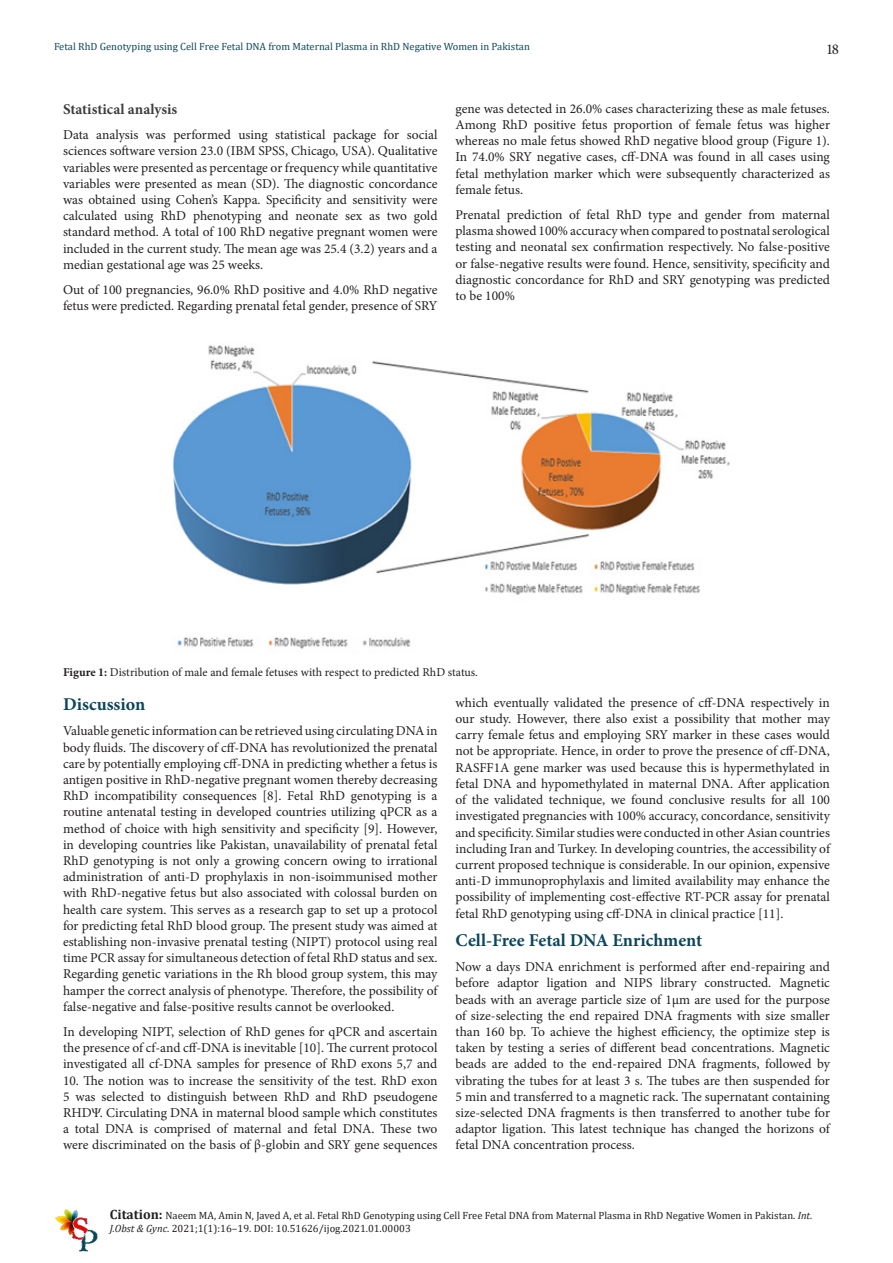
<style>
.page{position:relative;width:893px;height:1263px;background:#fff}
.page>*{position:absolute;margin:0;border:0;box-sizing:border-box;transform-origin:0 0}
.t1{font:700 18px "Minion Pro";color:#0c465a}
.List_Paragraph{font:700 15px "Minion Pro";color:#3e3e3f}
.t2{font:15px "Minion Pro";color:#231f20}
.t3{font:13.5px/16.2px "Minion Pro";color:#231f20;text-align:justify}
.t4{font:12px "Minion Pro";color:#231f20}
.t5{font:10.5px/12.6px "Cambria";color:#231f20}
.t6{font:10.5px "Cambria";color:#11475a}
.s1{font-weight:700}
.s2{font-weight:700;font-size:13.5px}
.s3{font-style:italic}
</style>
<div class="page">
<img style="left:55px;top:1209px;width:43px;height:43px">
<img style="left:173px;top:345px;width:557px;height:304px">
<p class="t6" style="left:54px;top:40px;width:477px">Fetal RhD Genotyping using Cell Free Fetal DNA from Maternal Plasma in RhD Negative Women in Pakistan</p>
<p class="t2" style="left:826px;top:39px;width:14px">18</p>
<p class="List_Paragraph" style="left:63px;top:99px;width:116px">Statistical analysis</p>
<p class="t3" style="left:63px;top:127px;width:376px">Data analysis was performed using statistical package for social sciences software version 23.0 (IBM SPSS, Chicago, USA). Qualitative variables were presented as percentage or frequency while quantitative variables were presented as mean (SD). The diagnostic concordance was obtained using Cohen’s Kappa. Specificity and sensitivity were calculated using RhD phenotyping and neonate sex as two gold standard method. A total of 100 RhD negative pregnant women were included in the current study. The mean age was 25.4 (3.2) years and a median gestational age was 25 weeks.</p>
<p class="t3" style="left:63px;top:282px;width:376px">Out of 100 pregnancies, 96.0% RhD positive and 4.0% RhD negative fetus were predicted. Regarding prenatal fetal gender, presence of SRY</p>
<p class="t3" style="left:455px;top:100px;width:376px">gene was detected in 26.0% cases characterizing these as male fetuses.<br>Among RhD positive fetus proportion of female fetus was higher whereas no male fetus showed RhD negative blood group (Figure 1).<br>In 74.0% SRY negative cases, cff-DNA was found in all cases using fetal methylation marker which were subsequently characterized as female fetus.</p>
<p class="t3" style="left:455px;top:207px;width:376px">Prenatal prediction of fetal RhD type and gender from maternal plasma showed 100% accuracy when compared to postnatal serological testing and neonatal sex confirmation respectively. No false-positive or false-negative results were found. Hence, sensitivity, specificity and diagnostic concordance for RhD and SRY genotyping was predicted to be 100%</p>
<p class="t4" style="left:63px;top:664px;width:416px"><span class="s1">Figure 1:</span> Distribution of male and female fetuses with respect to predicted RhD status.</p>
<p class="t1" style="left:63px;top:692px;width:84px">Discussion</p>
<p class="t3" style="left:63px;top:723px;width:376px">Valuable genetic information can be retrieved using circulating DNA in body fluids. The discovery of cff-DNA has revolutionized the prenatal care by potentially employing cff-DNA in predicting whether a fetus is antigen positive in RhD-negative pregnant women thereby decreasing RhD incompatibility consequences [8]. Fetal RhD genotyping is a routine antenatal testing in developed countries utilizing qPCR as a method of choice with high sensitivity and specificity [9]. However, in developing countries like Pakistan, unavailability of prenatal fetal RhD genotyping is not only a growing concern owing to irrational administration of anti-D prophylaxis in non-isoimmunised mother with RhD-negative fetus but also associated with colossal burden on health care system. This serves as a research gap to set up a protocol for predicting fetal RhD blood group. The present study was aimed at establishing non-invasive prenatal testing (NIPT) protocol using real time PCR assay for simultaneous detection of fetal RhD status and sex.<br>Regarding genetic variations in the Rh blood group system, this may hamper the correct analysis of phenotype. Therefore, the possibility of false-negative and false-positive results cannot be overlooked.</p>
<p class="t3" style="left:63px;top:1024px;width:376px">In developing NIPT, selection of RhD genes for qPCR and ascertain the presence of cf-and cff-DNA is inevitable [10]. The current protocol investigated all cf-DNA samples for presence of RhD exons 5,7 and</p>
<p class="t3" style="left:63px;top:1072px;width:376px">10. The notion was to increase the sensitivity of the test. RhD exon 5 was selected to distinguish between RhD and RhD pseudogene RHDΨ. Circulating DNA in maternal blood sample which constitutes a total DNA is comprised of maternal and fetal DNA. These two were discriminated on the basis of β-globin and SRY gene sequences</p>
<p class="t3" style="left:455px;top:694px;width:376px">which eventually validated the presence of cff-DNA respectively in our study. However, there also exist a possibility that mother may carry female fetus and employing SRY marker in these cases would not be appropriate. Hence, in order to prove the presence of cff-DNA, RASFF1A gene marker was used because this is hypermethylated in fetal DNA and hypomethylated in maternal DNA. After application of the validated technique, we found conclusive results for all 100 investigated pregnancies with 100% accuracy, concordance, sensitivity and specificity. Similar studies were conducted in other Asian countries including Iran and Turkey. In developing countries, the accessibility of current proposed technique is considerable. In our opinion, expensive anti-D immunoprophylaxis and limited availability may enhance the possibility of implementing cost-effective RT-PCR assay for prenatal fetal RhD genotyping using cff-DNA in clinical practice [11].</p>
<p class="t1" style="left:455px;top:927px;width:248px">Cell‑Free Fetal DNA Enrichment</p>
<p class="t3" style="left:455px;top:959px;width:376px">Now a days DNA enrichment is performed after end-repairing and before adaptor ligation and NIPS library constructed. Magnetic beads with an average particle size of 1μm are used for the purpose of size-selecting the end repaired DNA fragments with size smaller than 160 bp. To achieve the highest efficiency, the optimize step is taken by testing a series of different bead concentrations. Magnetic beads are added to the end-repaired DNA fragments, followed by vibrating the tubes for at least 3 s. The tubes are then suspended for 5 min and transferred to a magnetic rack. The supernatant containing size-selected DNA fragments is then transferred to another tube for adaptor ligation. This latest technique has changed the horizons of fetal DNA concentration process.</p>
<p class="t5" style="left:110px;top:1209px;width:704px"><span class="s2">Citation:</span> Naeem MA, Amin N, Javed A, et al. Fetal RhD Genotyping using Cell Free Fetal DNA from Maternal Plasma in RhD Negative Women in Pakistan. <span class="s3">Int.<br>J.Obst &amp; Gync</span>. 2021;1(1):16‒19. DOI: 10.51626/ijog.2021.01.00003</p>
</div>
